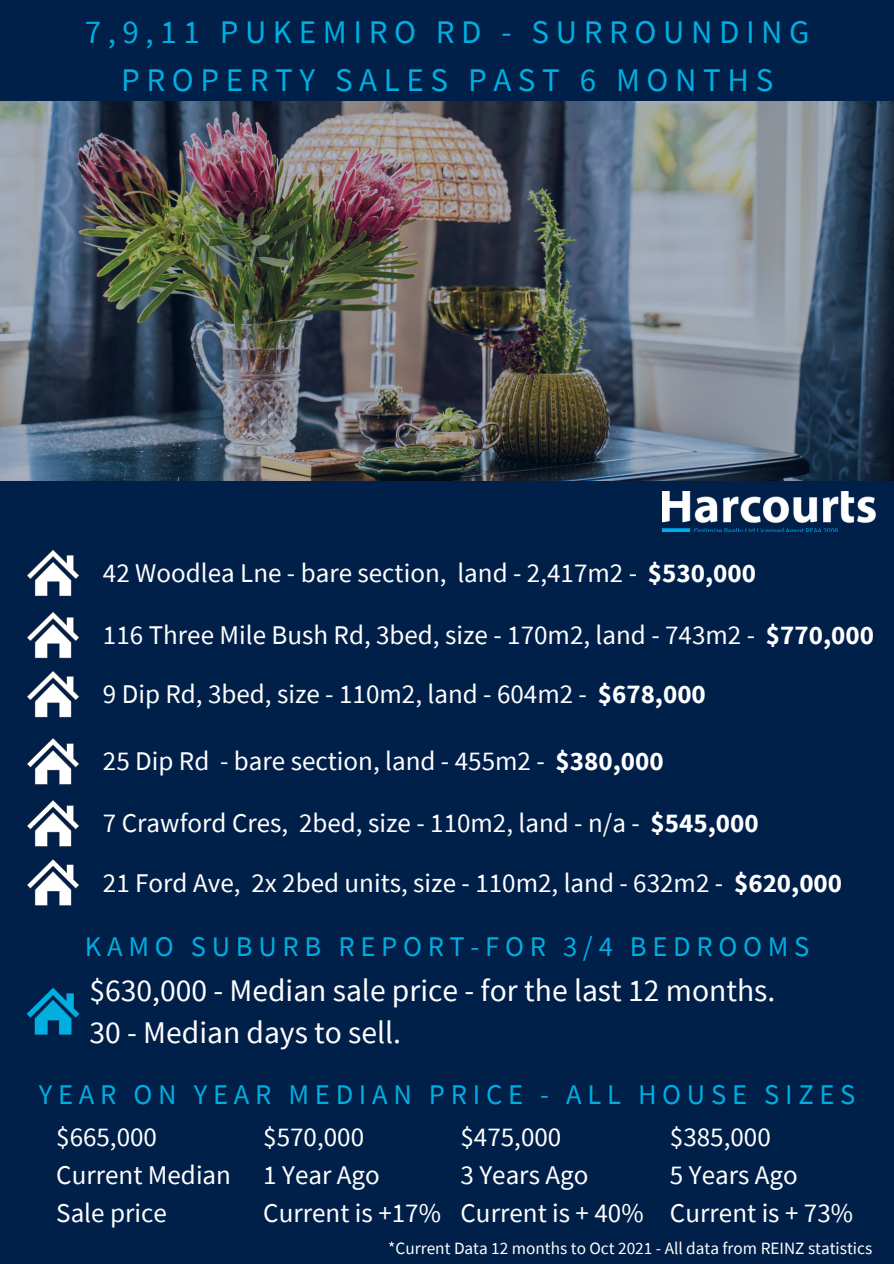
<style>
.page{position:relative;width:894px;height:1264px;background:#fff}
.page>*{position:absolute;margin:0;border:0;box-sizing:border-box;transform-origin:0 0}
.t1{font:33px "Source Sans Pro";letter-spacing:.2em;color:#00aedf}
.t2{font:31.5px "Source Sans Pro";color:#fff}
.t3{font:28.5px "Source Sans Pro";letter-spacing:.2em;color:#00aedf}
.t4{font:27px "Source Sans Pro";color:#fff}
.t5{font:17.25px "Source Sans Pro";color:#fff}
.s1{font-weight:700}
</style>
<div class="page">
<div style="left:0;top:0;width:893px;height:1263px;background:#001f49"></div>
<svg style="left:27px;top:859px;width:52px;height:46px"></svg>
<svg style="left:27px;top:549px;width:52px;height:47px"></svg>
<svg style="left:27px;top:988px;width:52px;height:46px"></svg>
<svg style="left:27px;top:611px;width:52px;height:47px"></svg>
<svg style="left:27px;top:670px;width:52px;height:47px"></svg>
<svg style="left:27px;top:738px;width:52px;height:46px"></svg>
<svg style="left:27px;top:800px;width:52px;height:46px"></svg>
<img style="left:662px;top:491px;width:213px;height:40px">
<img style="left:0;top:101px;width:893px;height:379px">
<p class="t1" style="left:85px;top:11px;width:726px">7,9,11 PUKEMIRO RD - SURROUNDING</p>
<p class="t1" style="left:121px;top:58px;width:653px">PROPERTY SALES PAST 6 MONTHS</p>
<p class="t4" style="left:103px;top:555px;width:654px">42 Woodlea Lne - bare section, land - 2,417m2 - <span class="s1">$530,000</span></p>
<p class="t4" style="left:103px;top:617px;width:772px">116 Three Mile Bush Rd, 3bed, size - 170m2, land - 743m2 - <span class="s1">$770,000</span></p>
<p class="t4" style="left:103px;top:676px;width:604px">9 Dip Rd, 3bed, size - 110m2, land - 604m2 - <span class="s1">$678,000</span></p>
<p class="t4" style="left:103px;top:744px;width:562px">25 Dip Rd - bare section, land - 455m2 - <span class="s1">$380,000</span></p>
<p class="t4" style="left:103px;top:806px;width:657px">7 Crawford Cres, 2bed, size - 110m2, land - n/a - <span class="s1">$545,000</span></p>
<p class="t4" style="left:103px;top:865px;width:740px">21 Ford Ave, 2x 2bed units, size - 110m2, land - 632m2 - <span class="s1">$620,000</span></p>
<p class="t3" style="left:85px;top:928px;width:725px">KAMO SUBURB REPORT-FOR 3/4 BEDROOMS</p>
<p class="t2" style="left:89px;top:970px;width:687px">$630,000 - Median sale price - for the last 12 months.</p>
<p class="t2" style="left:89px;top:1012px;width:313px">30 - Median days to sell.</p>
<p class="t3" style="left:39px;top:1075px;width:817px">YEAR ON YEAR MEDIAN PRICE - ALL HOUSE SIZES</p>
<p class="t4" style="left:56px;top:1119px;width:102px">$665,000</p>
<p class="t4" style="left:56px;top:1157px;width:176px">Current Median</p>
<p class="t4" style="left:56px;top:1195px;width:112px">Sale price</p>
<p class="t4" style="left:263px;top:1119px;width:102px">$570,000</p>
<p class="t4" style="left:263px;top:1157px;width:118px">1 Year Ago</p>
<p class="t4" style="left:263px;top:1195px;width:179px">Current is +17%</p>
<p class="t4" style="left:669px;top:1119px;width:102px">$385,000</p>
<p class="t4" style="left:669px;top:1157px;width:129px">5 Years Ago</p>
<p class="t4" style="left:669px;top:1195px;width:184px">Current is + 73%</p>
<p class="t5" style="left:388px;top:1237px;width:485px">*Current Data 12 months to Oct 2021 - All data from REINZ statistics</p>
<p class="t4" style="left:460px;top:1119px;width:102px">$475,000</p>
<p class="t4" style="left:460px;top:1157px;width:129px">3 Years Ago</p>
<p class="t4" style="left:460px;top:1195px;width:184px">Current is + 40%</p>
</div>
